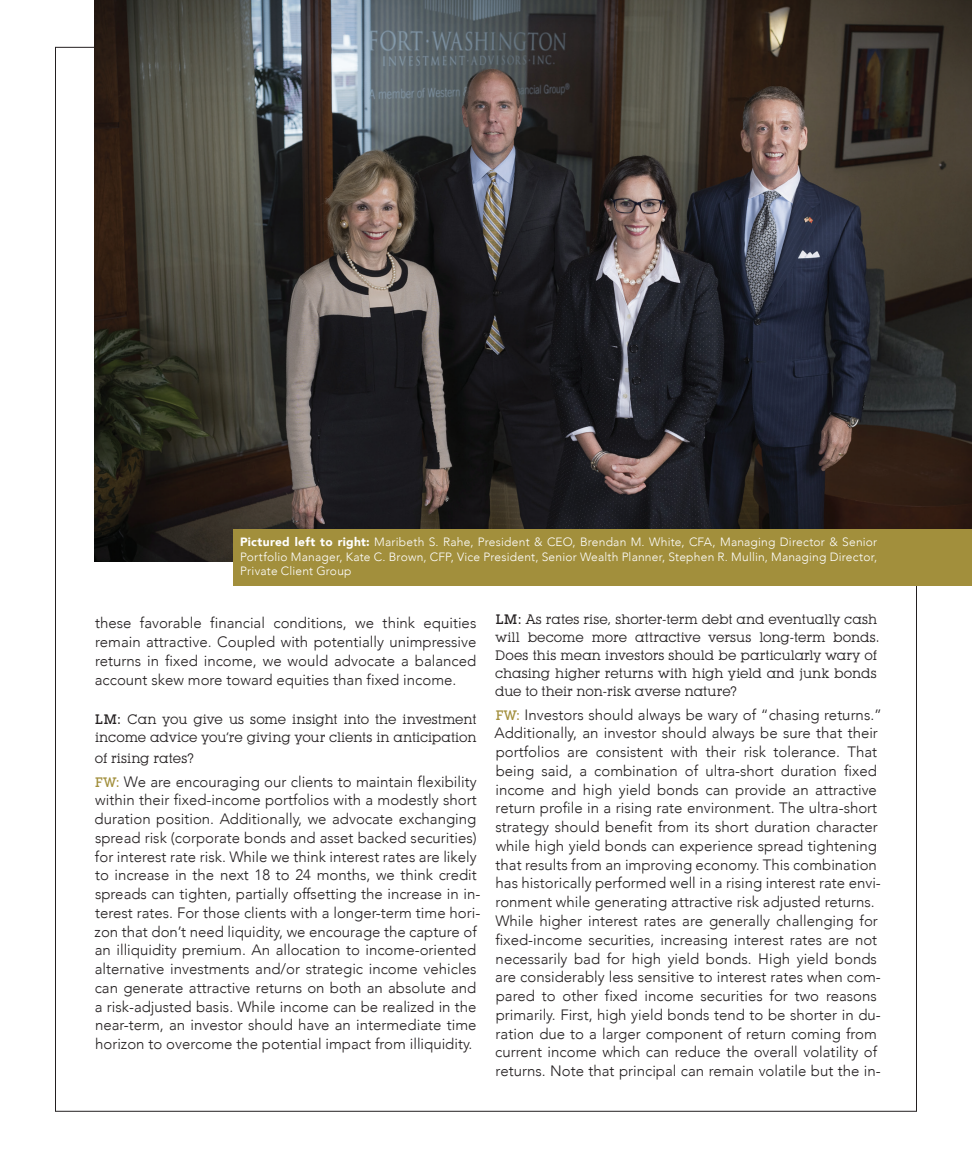
<style>
.page{position:relative;width:972px;height:1175px;background:#fff}
.page>*{position:absolute;margin:0;border:0;box-sizing:border-box;transform-origin:0 0}
.t1{font:300 15px/18.8px "Avenir";color:#231f20}
.t2{font:13.5px/18px "Lubalin Graph IT Cby BT";color:#231f20}
.t3{font:300 12px/14.4px "Avenir";letter-spacing:.015em;color:#fff;text-align:justify}
.s1{font-weight:900}
.s2{font-weight:500}
.s3{font-family:"Lubalin Graph IT Cby BT";font-weight:500;font-size:13.5px;color:#a28f3c}
</style>
<div class="page">
<img style="left:94px;top:0;width:878px;height:561px">
<div style="left:233px;top:529px;width:739px;height:56px;background:#a28f3c"></div>
<p class="t3" style="left:240px;top:535px;width:638px"><span class="s1">Pictured left to right:</span> Maribeth S. Rahe, President &amp; CEO, Brendan M. White, CFA, Managing Director &amp; Senior Portfolio Manager, Kate C. Brown, CFP, Vice President, Senior Wealth Planner, Stephen R. Mullin, Managing Director, Private Client Group</p>
<p class="t1" style="left:95px;top:614px;width:383px;text-align:justify">these favorable financial conditions, we think equities remain attractive. Coupled with potentially unimpressive returns in fixed income, we would advocate a balanced account skew more toward equities than fixed income.</p>
<p class="t2" style="left:95px;top:709px;width:383px"><span class="s2">LM:</span> Can you give us some insight into the investment income advice you’re giving your clients in anticipation</p>
<p class="t2" style="left:95px;top:748px;width:100px">of rising rates?</p>
<p class="t1" style="left:95px;top:772px;width:387px"><span class="s3">FW:</span> We are encouraging our clients to maintain flexibility within their fixed-income portfolios with a modestly short duration position. Additionally, we advocate exchanging spread risk (corporate bonds and asset backed securities) for interest rate risk. While we think interest rates are likely to increase in the next 18 to 24 months, we think credit spreads can tighten, partially offsetting the increase in in&shy;terest rates. For those clients with a longer-term time hori&shy;zon that don’t need liquidity, we encourage the capture of an illiquidity premium. An allocation to income-oriented alternative investments and/or strategic income vehicles can generate attractive returns on both an absolute and a risk-adjusted basis. While income can be realized in the near-term, an investor should have an intermediate time horizon to overcome the potential impact from illiquidity.</p>
<p class="t2" style="left:495px;top:609px;width:386px"><span class="s2">LM:</span> As rates rise, shorter-term debt and eventually cash will become more attractive versus long-term bonds.<br>Does this mean investors should be particularly wary of chasing higher returns with high yield and junk bonds due to their non-risk averse nature?</p>
<p class="t1" style="left:495px;top:705px;width:389px"><span class="s3">FW:</span> Investors should always be wary of “chasing returns.” Additionally, an investor should always be sure that their portfolios are consistent with their risk tolerance. That being said, a combination of ultra-short duration fixed income and high yield bonds can provide an attractive return profile in a rising rate environment. The ultra-short strategy should benefit from its short duration character while high yield bonds can experience spread tightening that results from an improving economy. This combination has historically performed well in a rising interest rate envi&shy;ronment while generating attractive risk adjusted returns.<br>While higher interest rates are generally challenging for fixed-income securities, increasing interest rates are not necessarily bad for high yield bonds. High yield bonds are considerably less sensitive to interest rates when com&shy;pared to other fixed income securities for two reasons primarily. First, high yield bonds tend to be shorter in du&shy;ration due to a larger component of return coming from current income which can reduce the overall volatility of returns. Note that principal can remain volatile but the in-</p>
</div>
